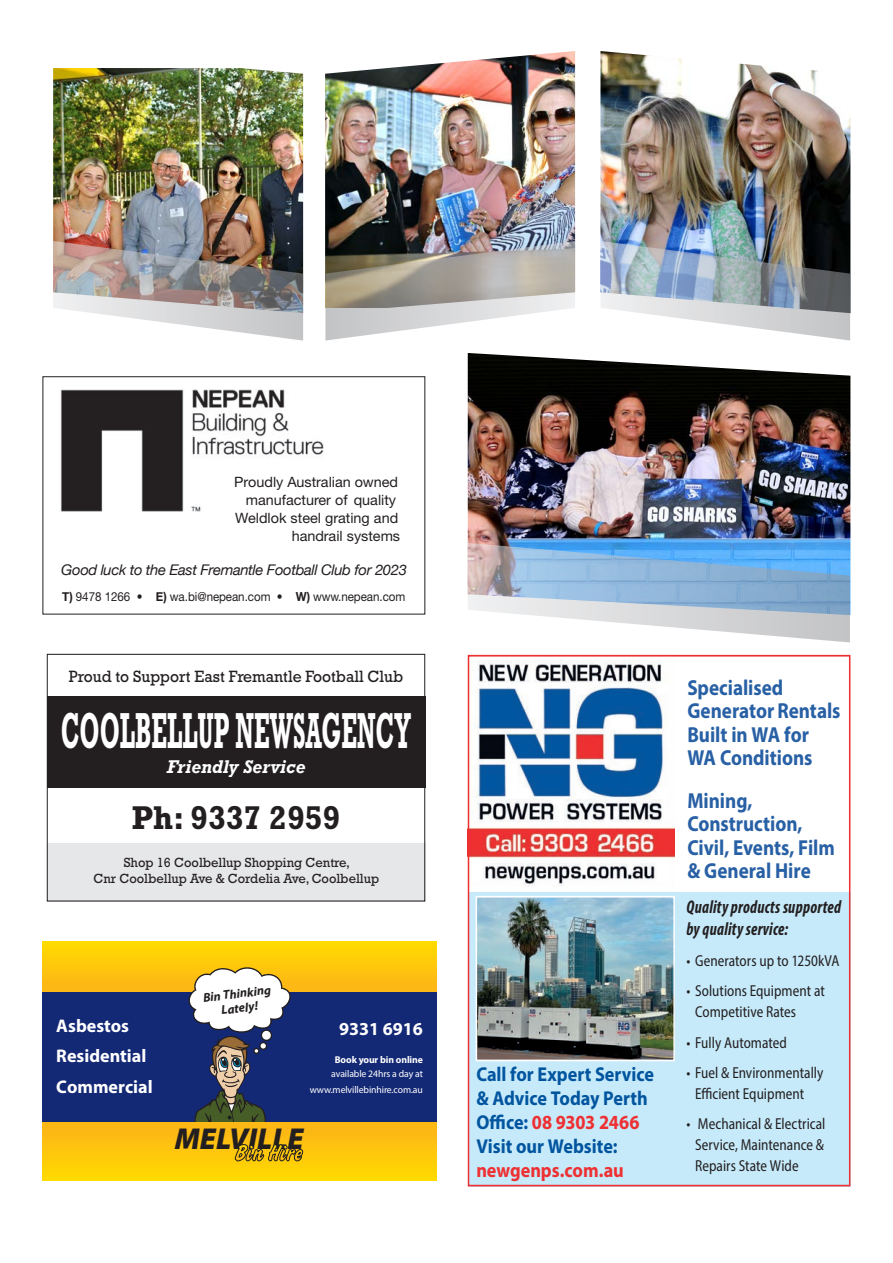
<style>
.page{position:relative;width:893px;height:1263px;background:#fff}
.page>*{position:absolute;margin:0;border:0;box-sizing:border-box;transform-origin:0 0}
.t1{font:700 51.45px "Rockwell";color:#fff;scale:.46 1}
.t2{font:700 33.45px "Rockwell";color:#231f20;scale:.96 1}
.t3{font:italic 900 30.3px "Myriad Pro";color:#231f20}
.t4{font:700 21.75px/23.4px "Myriad Pro";color:#2860a5;scale:.88 1}
.t5{font:700 20.1px/24.2px "Myriad Pro";color:#01559f;scale:.91 1}
.t6{font:italic 700 18.75px "Rockwell";color:#fff;scale:.96 1}
.t7{font:italic 700 condensed 18.45px/22px "Myriad Pro";letter-spacing:.015em;color:#231f20;scale:.89 1}
.t8{font:700 18.3px/30.3px "Myriad Pro";color:#fff}
.t9{font:16.65px "Rockwell";color:#231f20;scale:.95 1}
.t10{font:semi-condensed 15.9px/21px "Myriad Pro";color:#231f20;scale:.91 1}
.t11{font:italic 14.7px "Helvetica Neue";letter-spacing:-.025em;color:#231f20}
.t12{font:14.25px/18px "Helvetica Neue";color:#231f20;text-align:right}
.t13{font:13.5px/16.2px "Rockwell";color:#231f20;text-align:center;scale:.96 1}
.t14{font:italic 700 12.75px/14.7px "Myriad Pro";color:#231f20;text-align:center}
.t15{font:12.45px "Helvetica Neue";letter-spacing:-.005em;color:#231f20;scale:.93 1}
.t16{font:9.9px/15px "Myriad Pro";letter-spacing:-.01em;color:#fff;text-align:right}
.s1{font-weight:700}
.s2{color:#ee3032}
</style>
<div class="page">
<div style="left:47px;top:842px;width:378px;height:59px;background:#e6e7e9"></div>
<div style="left:47px;top:696px;width:378px;height:91px;background:#231f20"></div>
<div style="left:47px;top:654px;width:378px;height:247px;border:1px solid #231f20"></div>
<div style="left:43px;top:981px;width:394px;height:159px;background:#142975"></div>
<div style="left:43px;top:942px;width:394px;height:49px;background:linear-gradient(to bottom,#ffdb00,#fcb417)"></div>
<div style="left:43px;top:1123px;width:394px;height:58px;background:linear-gradient(to bottom,#fcb317,#ffda00)"></div>
<svg style="left:187px;top:966px;width:116px;height:215px"></svg>
<img style="left:61px;top:390px;width:263px;height:122px">
<div style="left:43px;top:376px;width:382px;height:238px;border:1px solid #231f20"></div>
<div style="left:468px;top:892px;width:382px;height:294px;background:#c6eafa"></div>
<img style="left:471px;top:660px;width:203px;height:226px">
<img style="left:479px;top:899px;width:193px;height:159px">
<div style="left:476px;top:896px;width:199px;height:165px;border:2px solid #fff"></div>
<div style="left:468px;top:655px;width:382px;height:531px;border:2px solid #ee3032"></div>
<img style="left:53px;top:68px;width:250px;height:173px">
<img style="left:53px;top:241px;width:250px;height:100px">
<img style="left:325px;top:51px;width:250px;height:190px">
<svg style="left:325px;top:241px;width:250px;height:99px"></svg>
<img style="left:600px;top:51px;width:250px;height:190px">
<img style="left:468px;top:353px;width:382px;height:190px">
<img style="left:600px;top:241px;width:250px;height:99px">
<svg style="left:468px;top:543px;width:382px;height:99px"></svg>
<p class="t12" style="left:234px;top:473px;width:168px">Proudly Australian owned manufacturer of quality<br>Weldlok steel grating and handrail systems</p>
<p class="t11" style="left:61px;top:559px;width:347px">Good luck to the East Fremantle Football Club for 2023</p>
<p class="t15" style="left:62px;top:589px;width:370px"><span class="s1">T)</span> 9478 1266 • <span class="s1">E)</span> wa.bi@nepean.com • <span class="s1">W)</span> www.nepean.com</p>
<p class="t9" style="left:69px;top:667px;width:353px">Proud to Support East Fremantle Football Club</p>
<p class="t1" style="left:61px;top:700px;width:762px">COOLBELLUP NEWSAGENCY</p>
<p class="t6" style="left:167px;top:756px;width:146px">Friendly Service</p>
<p class="t2" style="left:132px;top:797px;width:219px">PH: 9337 2959</p>
<p class="t13" style="left:94px;top:854px;width:299px">Shop 16 Coolbellup Shopping Centre,<br>Cnr Coolbellup Ave &amp; Cordelia Ave, Coolbellup</p>
<p class="t8" style="left:56px;top:1010px;width:98px">Asbestos<br>Residential<br>Commercial</p>
<p class="t14" style="left:202px;top:990px;width:70px;rotate:-7deg">Bin Thinking<br>Lately!</p>
<p class="t8" style="left:339px;top:1013px;width:85px">9331 6916</p>
<p class="t16" style="left:310px;top:1052px;width:115px"><span class="s1">Book your bin online </span>available 24hrs a day at www.melvillebinhire.com.au</p>
<p class="t3" style="left:175px;top:1122px;width:130px">MELVILLE</p>
<p class="t5" style="left:476px;top:1061px;width:197px">Call for Expert Service &amp; Advice Today Perth<br>Office: <span class="s2">08 9303 2466<br></span>Visit our Website: <span class="s2">newgenps.com.au</span></p>
<p class="t4" style="left:687px;top:675px;width:176px">Specialised<br>Generator Rentals<br>Built in WA for<br>WA Conditions</p>
<p class="t4" style="left:687px;top:788px;width:169px">Mining,<br>Construction,<br>Civil, Events, Film &amp; General Hire</p>
<p class="t7" style="left:686px;top:896px;width:175px">Quality products supported by quality service:</p>
<p class="t10" style="left:686px;top:950px;width:170px">• Generators up to 1250kVA</p>
<p class="t10" style="left:695px;top:980px;width:144px;text-indent:-9px">• Solutions Equipment at<br>Competitive Rates</p>
<p class="t10" style="left:686px;top:1031px;width:112px">• Fully Automated</p>
<p class="t10" style="left:695px;top:1062px;width:142px;text-indent:-9px">• Fuel &amp; Environmentally<br>Efficient Equipment</p>
<p class="t10" style="left:695px;top:1113px;width:145px;text-align:justify;text-indent:-9px">• Mechanical &amp; Electrical Service, Maintenance &amp; Repairs State Wide</p>
</div>
